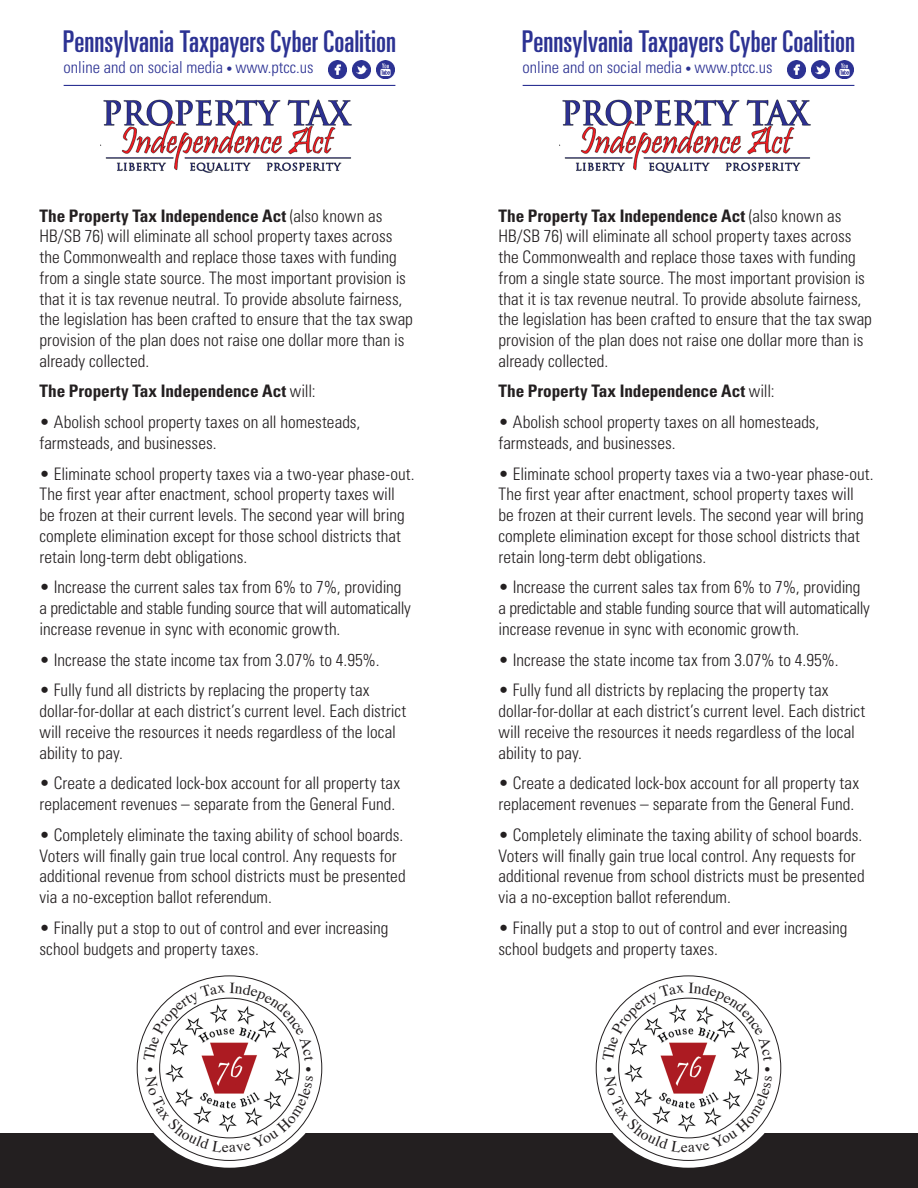
<style>
.page{position:relative;width:918px;height:1188px;background:#fff}
.page>*{position:absolute;margin:0;border:0;box-sizing:border-box;transform-origin:0 0}
.t1{font:ultra-condensed 30px "Univers LT Std";color:#2c3293}
.t2{font:300 condensed 17.25px/20.7px "Univers LT Std";color:#231f20}
.t3{font:700 condensed 17.25px "Univers LT Std";letter-spacing:-.01em;color:#231f20}
.t4{font:300 condensed 16.5px "Univers LT Std";color:#2c3293}
.s1{font-size:12px}
.s2{font-weight:700}
.s3{font-weight:300}
</style>
<div class="page">
<img style="left:101px;top:84px;width:257px;height:89px">
<div style="left:0;top:1134px;width:472px;height:54px;background:#231f20"></div>
<div style="left:129px;top:966px;width:201px;height:202px;background:#fff;border-radius:50%"></div>
<img style="left:329px;top:60px;width:18px;height:19px">
<img style="left:353px;top:60px;width:18px;height:19px">
<img style="left:376px;top:60px;width:19px;height:19px">
<hr style="left:64px;top:85px;width:331px;height:1px;background:#2c3293">
<img style="left:560px;top:84px;width:257px;height:89px">
<div style="left:446px;top:1134px;width:472px;height:54px;background:#231f20"></div>
<div style="left:588px;top:966px;width:201px;height:202px;background:#fff;border-radius:50%"></div>
<img style="left:788px;top:60px;width:18px;height:19px">
<img style="left:812px;top:60px;width:18px;height:19px">
<img style="left:835px;top:60px;width:19px;height:19px">
<hr style="left:523px;top:85px;width:331px;height:1px;background:#2c3293">
<svg style="left:136px;top:975px;width:187px;height:186px"></svg>
<svg style="left:595px;top:975px;width:187px;height:186px"></svg>
<p class="t1" style="left:63px;top:24px;width:335px">Pennsylvania Taxpayers Cyber Coalition</p>
<p class="t4" style="left:64px;top:57px;width:251px">online and on social media <span class="s1">•</span> www.ptcc.us</p>
<p class="t2" style="left:39px;top:205px;width:375px"><span class="s2">The Property Tax Independence Act</span> (also known as HB/SB 76) will eliminate all school property taxes across the Commonwealth and replace those taxes with funding from a single state source. The most important provision is that it is tax revenue neutral. To provide absolute fairness, the legislation has been crafted to ensure that the tax swap provision of the plan does not raise one dollar more than is already collected.</p>
<p class="t3" style="left:39px;top:381px;width:278px">The Property Tax Independence Act <span class="s3">will:</span></p>
<p class="t2" style="left:39px;top:412px;width:322px">• Abolish school property taxes on all homesteads, farmsteads, and businesses.</p>
<p class="t2" style="left:39px;top:463px;width:377px">• Eliminate school property taxes via a two-year phase-out.<br>The first year after enactment, school property taxes will<br>be frozen at their current levels. The second year will bring complete elimination except for those school districts that retain long-term debt obligations.</p>
<p class="t2" style="left:39px;top:577px;width:373px">• Increase the current sales tax from 6% to 7%, providing a predictable and stable funding source that will automatically increase revenue in sync with economic growth.</p>
<p class="t2" style="left:39px;top:649px;width:342px">• Increase the state income tax from 3.07% to 4.95%.</p>
<p class="t2" style="left:39px;top:680px;width:368px">• Fully fund all districts by replacing the property tax dollar-for-dollar at each district’s current level. Each district will receive the resources it needs regardless of the local ability to pay.</p>
<p class="t2" style="left:39px;top:773px;width:362px">• Create a dedicated lock-box account for all property tax replacement revenues – separate from the General Fund.</p>
<p class="t2" style="left:39px;top:824px;width:368px">• Completely eliminate the taxing ability of school boards.<br>Voters will finally gain true local control. Any requests for additional revenue from school districts must be presented via a no-exception ballot referendum.</p>
<p class="t2" style="left:39px;top:917px;width:351px">• Finally put a stop to out of control and ever increasing school budgets and property taxes.</p>
<p class="t1" style="left:522px;top:24px;width:335px">Pennsylvania Taxpayers Cyber Coalition</p>
<p class="t4" style="left:523px;top:57px;width:251px">online and on social media <span class="s1">•</span> www.ptcc.us</p>
<p class="t2" style="left:498px;top:205px;width:375px"><span class="s2">The Property Tax Independence Act</span> (also known as HB/SB 76) will eliminate all school property taxes across the Commonwealth and replace those taxes with funding from a single state source. The most important provision is that it is tax revenue neutral. To provide absolute fairness, the legislation has been crafted to ensure that the tax swap provision of the plan does not raise one dollar more than is already collected.</p>
<p class="t3" style="left:498px;top:381px;width:278px">The Property Tax Independence Act <span class="s3">will:</span></p>
<p class="t2" style="left:498px;top:412px;width:322px">• Abolish school property taxes on all homesteads, farmsteads, and businesses.</p>
<p class="t2" style="left:498px;top:463px;width:377px">• Eliminate school property taxes via a two-year phase-out.<br>The first year after enactment, school property taxes will<br>be frozen at their current levels. The second year will bring complete elimination except for those school districts that retain long-term debt obligations.</p>
<p class="t2" style="left:498px;top:577px;width:373px">• Increase the current sales tax from 6% to 7%, providing a predictable and stable funding source that will automatically increase revenue in sync with economic growth.</p>
<p class="t2" style="left:498px;top:649px;width:342px">• Increase the state income tax from 3.07% to 4.95%.</p>
<p class="t2" style="left:498px;top:680px;width:368px">• Fully fund all districts by replacing the property tax dollar-for-dollar at each district’s current level. Each district will receive the resources it needs regardless of the local ability to pay.</p>
<p class="t2" style="left:498px;top:773px;width:362px">• Create a dedicated lock-box account for all property tax replacement revenues – separate from the General Fund.</p>
<p class="t2" style="left:498px;top:824px;width:368px">• Completely eliminate the taxing ability of school boards.<br>Voters will finally gain true local control. Any requests for additional revenue from school districts must be presented via a no-exception ballot referendum.</p>
<p class="t2" style="left:498px;top:917px;width:351px">• Finally put a stop to out of control and ever increasing school budgets and property taxes.</p>
</div>
